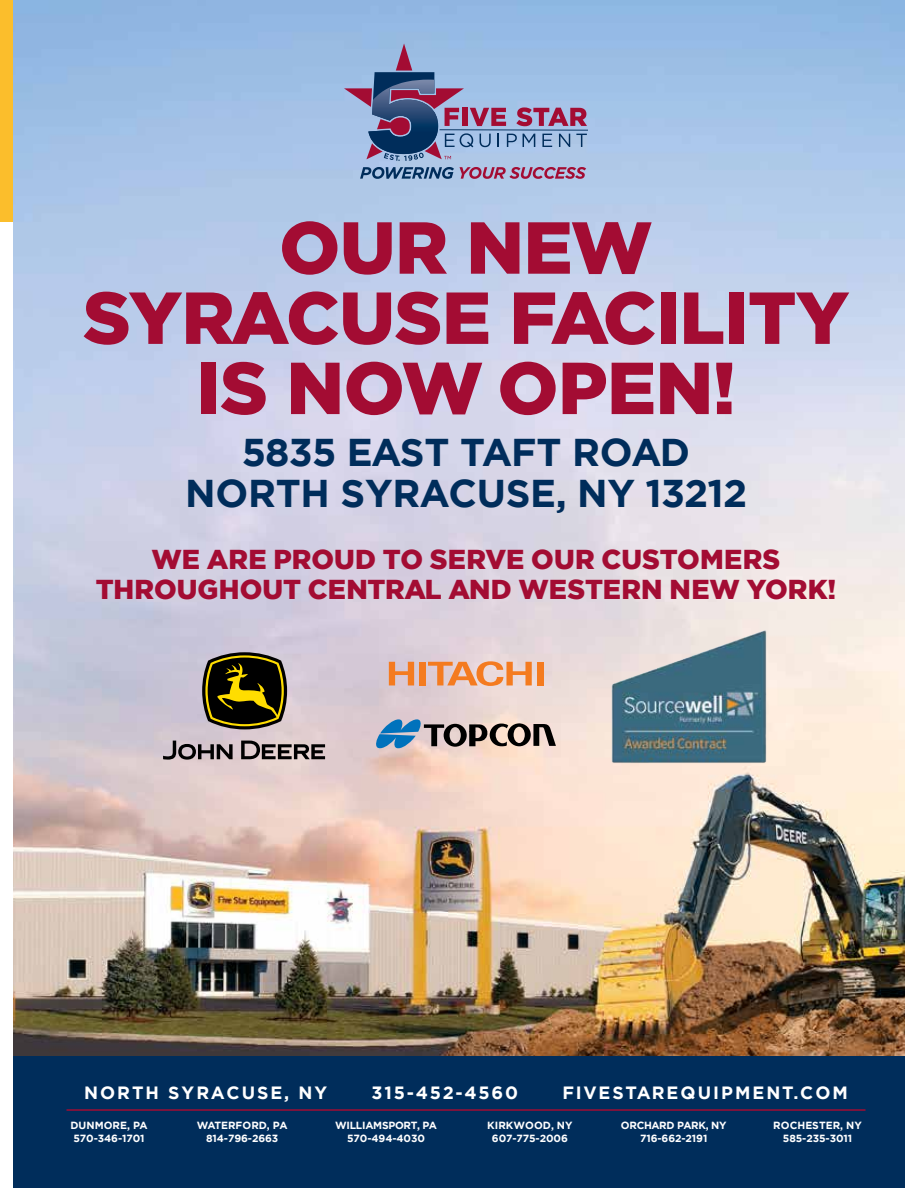
<style>
.page{position:relative;width:905px;height:1188px;background:#fff}
.page>*{position:absolute;margin:0;border:0;box-sizing:border-box;transform-origin:0 0}
.t1{font:900 73.35px/70.2px "Gotham";letter-spacing:-.005em;color:#a30c33;text-align:center}
.t2{font:700 38.7px/40.8px "Gotham";letter-spacing:-.02em;color:#002d5b;text-align:center}
.t3{font:900 27.3px/29.8px "Gotham";color:#a30c33;text-align:center}
.t4{font:700 17.7px "Gotham";letter-spacing:.115em;color:#fff}
.t5{font:700 10.35px/13.4px "Gotham";letter-spacing:-.01em;color:#fff;text-align:center}
</style>
<div class="page">
<div style="left:0;top:0;width:14px;height:222px;background:#fbbe2c"></div>
<img style="left:14px;top:0;width:890px;height:1056px">
<div style="left:14px;top:1056px;width:890px;height:132px;background:#002d5b"></div>
<img style="left:605px;top:624px;width:169px;height:147px">
<svg style="left:202px;top:652px;width:85px;height:77px;background:#4d451b"></svg>
<svg style="left:241px;top:741px;width:84px;height:18px;background:#756b6b"></svg>
<svg style="left:163px;top:741px;width:69px;height:19px"></svg>
<svg style="left:389px;top:662px;width:25px;height:23px"></svg>
<div style="left:419px;top:662px;width:6px;height:23px;background:#f47b20"></div>
<div style="left:537px;top:662px;width:6px;height:23px;background:#f47b20"></div>
<svg style="left:428px;top:661px;width:103px;height:25px;background:#ecab83"></svg>
<svg style="left:376px;top:719px;width:180px;height:29px;background:#898c93"></svg>
<hr style="left:66px;top:1109px;width:799px;height:2px;background:#a30c33">
<svg style="left:344px;top:43px;width:244px;height:118px;background:#8c99bf"></svg>
<svg style="left:360px;top:167px;width:226px;height:12px;background:#87779b"></svg>
<h1 class="t1" style="left:83px;top:211px;width:767px">OUR NEW<br>SYRACUSE FACILITY<br>IS NOW OPEN!</h1>
<h2 class="t2" style="left:185px;top:431px;width:563px">5835 EAST TAFT ROAD<br>NORTH SYRACUSE, NY 13212</h2>
<h3 class="t3" style="left:96px;top:544px;width:742px">WE ARE PROUD TO SERVE OUR CUSTOMERS<br>THROUGHOUT CENTRAL AND WESTERN NEW YORK!</h3>
<h3 class="t4" style="left:84px;top:1082px;width:244px">NORTH SYRACUSE, NY</h3>
<h3 class="t4" style="left:371px;top:1082px;width:148px">315-452-4560</h3>
<h3 class="t4" style="left:562px;top:1082px;width:287px">FIVESTAREQUIPMENT.COM</h3>
<p class="t5" style="left:70px;top:1118px;width:79px">DUNMORE, PA<br>570-346-1701</p>
<p class="t5" style="left:197px;top:1118px;width:92px">WATERFORD, PA<br>814-796-2663</p>
<p class="t5" style="left:335px;top:1118px;width:103px">WILLIAMSPORT, PA<br>570-494-4030</p>
<p class="t5" style="left:487px;top:1118px;width:87px">KIRKWOOD, NY<br>607-775-2006</p>
<p class="t5" style="left:620px;top:1118px;width:107px">ORCHARD PARK, NY<br>716-662-2191</p>
<p class="t5" style="left:773px;top:1118px;width:90px">ROCHESTER, NY<br>585-235-3011</p>
</div>
